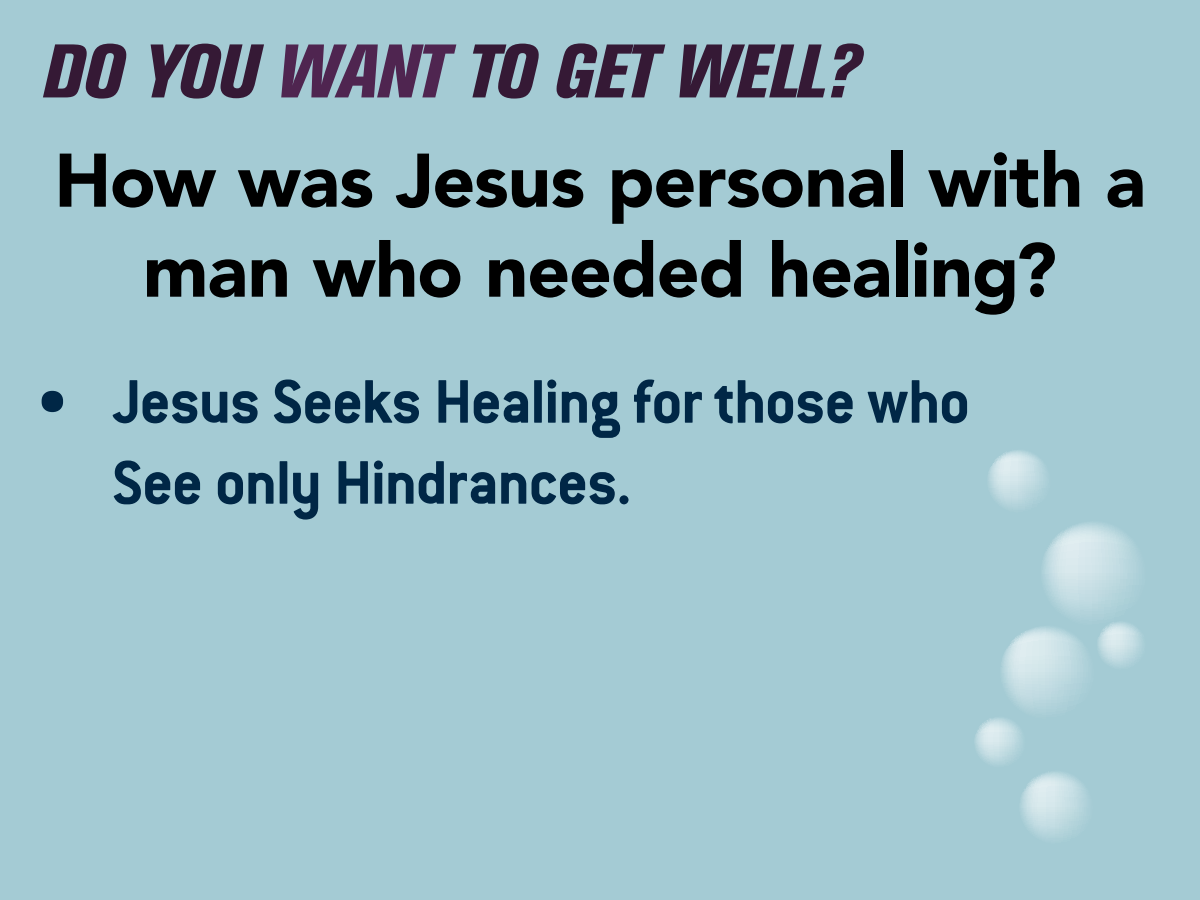
<style>
.page{position:relative;width:1200px;height:900px;background:#a4cbd4}
.page>*{position:absolute;margin:0;border:0;box-sizing:border-box;transform-origin:0 0}
.t1{font:900 75px/90px "Avenir LT Std";letter-spacing:-.01em;color:#000;text-align:center}
.t2{font:italic 800 condensed 75px "Akzidenz Grotesk BE";letter-spacing:-.015em;color:#351935}
.t3{font:700 67.5px/81px "Conduit ITC";letter-spacing:-.02em;color:#002746}
.s1{color:#4f2550}
</style>
<div class="page">
<svg style="left:988px;top:450px;width:58px;height:58px"></svg>
<svg style="left:975px;top:523px;width:167px;height:315px"></svg>
<p class="t2" style="left:41px;top:30px;width:818px">DO YOU <span class="s1">WANT</span> TO GET WELL?</p>
<p class="t1" style="left:54px;top:135px;width:1093px">How was Jesus personal with a man who needed healing?</p>
<p class="t3" style="left:112px;top:360px;width:859px;text-indent:-75px">• Jesus Seeks Healing for those who<br>See only Hindrances.</p>
</div>
